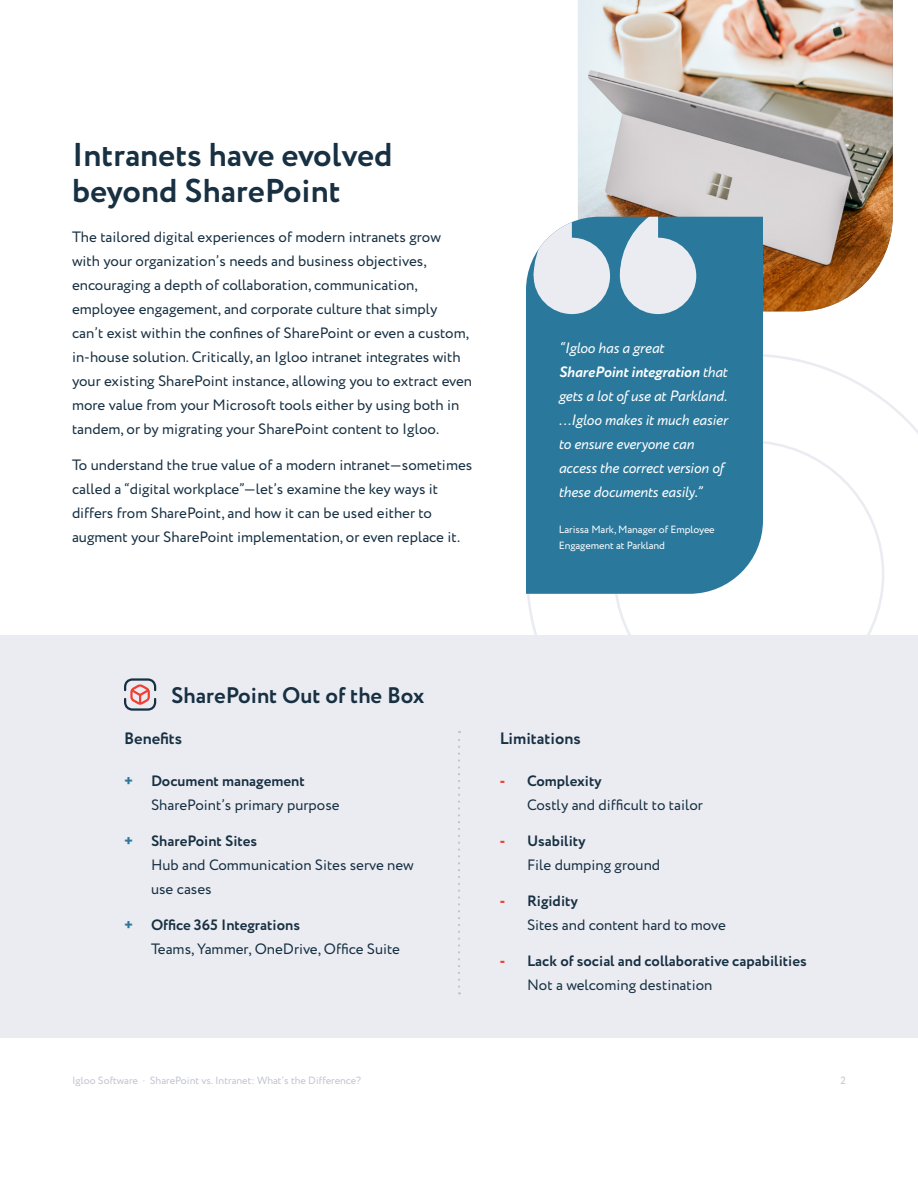
<style>
.page{position:relative;width:918px;height:1188px;background:#fff}
.page>*{position:absolute;margin:0;border:0;box-sizing:border-box;transform-origin:0 0}
.HEADING_-_1{font:700 33px/36px "Circe";color:#173042}
.HEADING_-_2{font:700 22.5px "Circe";color:#173042}
.HEADING_-_3{font:700 16.5px "Circe";color:#173042}
.BODY{font:15px/24px "Circe";color:#173042}
.QUOTE{font:italic 15px/24px "Circe";letter-spacing:-.01em;color:#fff}
.t1{font:700 15px/24px "Circe";color:#173042}
.t2{font:10.5px "Circe";color:#c1c4d1}
.QUOTE-2{font:10.5px/16.5px "Circe";letter-spacing:-.01em;color:#fff}
.s1{font-weight:700}
.s2{font-weight:800;color:#2a799d}
.s3{font-weight:800;color:#f04034}
.s4{font-weight:400}
</style>
<div class="page">
<svg style="left:527px;top:354px;width:391px;height:281px"></svg>
<div style="left:0;top:635px;width:918px;height:403px;background:#ebecf2"></div>
<img style="left:578px;top:0;width:315px;height:311px">
<div style="left:526px;top:217px;width:237px;height:377px;background:#2a799d"></div>
<div style="left:620px;top:238px;width:76px;height:76px;background:#ebecf2;border-radius:50%"></div>
<svg style="left:620px;top:217px;width:38px;height:86px"></svg>
<div style="left:534px;top:238px;width:76px;height:76px;background:#ebecf2;border-radius:50%"></div>
<svg style="left:534px;top:217px;width:38px;height:86px"></svg>
<svg style="left:458px;top:731px;width:2px;height:264px"></svg>
<svg style="left:124px;top:678px;width:32px;height:33px"></svg>
<p class="HEADING_-_1" style="left:72px;top:138px;width:322px">Intranets have evolved beyond SharePoint</p>
<p class="BODY" style="left:72px;top:225px;width:402px">The tailored digital experiences of modern intranets grow with your organization’s needs and business objectives, encouraging a depth of collaboration, communication, employee engagement, and corporate culture that simply can’t exist within the confines of SharePoint or even a custom, in-house solution. Critically, an Igloo intranet integrates with your existing SharePoint instance, allowing you to extract even more value from your Microsoft tools either by using both in tandem, or by migrating your SharePoint content to Igloo.</p>
<p class="BODY" style="left:72px;top:453px;width:402px">To understand the true value of a modern intranet—sometimes called a “digital workplace”—let’s examine the key ways it differs from SharePoint, and how it can be used either to augment your SharePoint implementation, or even replace it.</p>
<p class="HEADING_-_2" style="left:171px;top:681px;width:255px">SharePoint Out of the Box</p>
<p class="QUOTE" style="left:559px;top:336px;width:170px">“Igloo has a great<br><span class="s1">SharePoint integration</span> that gets a lot of use at Parkland. ...Igloo makes it much easier to ensure everyone can access the correct version of these documents easily.”</p>
<p class="QUOTE-2" style="left:559px;top:521px;width:157px">Larissa Mark, Manager of Employee<br>Engagement at Parkland</p>
<p class="HEADING_-_3" style="left:124px;top:727px;width:60px">Benefits</p>
<p class="HEADING_-_3" style="left:500px;top:727px;width:82px">Limitations</p>
<p class="BODY" style="left:151px;top:769px;width:190px;text-indent:-27px"><span class="s2">+</span> <span class="s1">Document management<br></span>SharePoint’s primary purpose</p>
<p class="BODY" style="left:151px;top:829px;width:264px;text-indent:-27px"><span class="s2">+</span> <span class="s1">SharePoint Sites<br></span>Hub and Communication Sites serve new use cases</p>
<p class="BODY" style="left:151px;top:913px;width:251px;text-indent:-27px"><span class="s2">+</span> <span class="s1">Office 365 Integrations<br></span>Teams, Yammer, OneDrive, Office Suite</p>
<p class="BODY" style="left:527px;top:769px;width:178px;text-indent:-27px"><span class="s3">-</span> <span class="s1">Complexity<br></span>Costly and difficult to tailor</p>
<p class="BODY" style="left:527px;top:829px;width:135px;text-indent:-27px"><span class="s3">-</span> <span class="s1">Usability<br></span>File dumping ground</p>
<p class="BODY" style="left:527px;top:889px;width:200px;text-indent:-27px"><span class="s3">-</span> <span class="s1">Rigidity<br></span>Sites and content hard to move</p>
<p class="t1" style="left:527px;top:949px;width:281px;text-indent:-27px"><span class="s3">-</span> Lack of social and collaborative capabilities<br><span class="s4">Not a welcoming destination</span></p>
<p class="t2" style="left:72px;top:1073px;width:291px">Igloo Software ∙ SharePoint vs. Intranet: What’s the Difference?</p>
<p class="t2" style="left:840px;top:1073px;width:7px">2</p>
</div>
